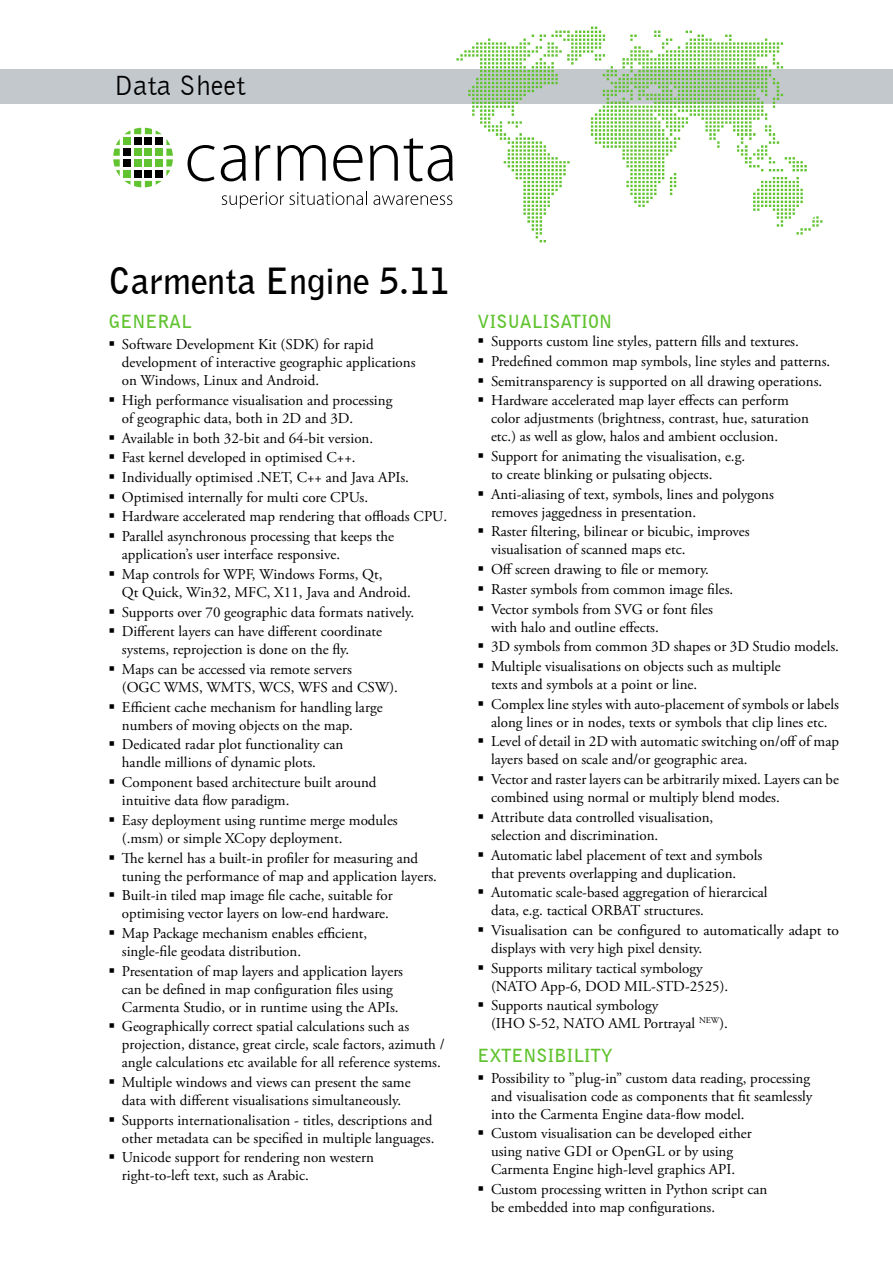
<style>
.page{position:relative;width:893px;height:1263px;background:#fff}
.page>*{position:absolute;margin:0;border:0;box-sizing:border-box;transform-origin:0 0}
.t1{font:700 36px "Bell Gothic BT";color:#000}
.t2{font:28.5px "Bell Gothic BT";color:#000}
.t3{font:700 18px "Bell Gothic BT";color:#60c32f}
.t4{font:15px/18px "Adobe Garamond Pro";color:#000}
</style>
<div class="page">
<div style="left:0;top:69px;width:893px;height:34px;background:#c3c8cd"></div>
<svg style="left:456px;top:27px;width:366px;height:215px"></svg>
<svg style="left:113px;top:128px;width:60px;height:59px"></svg>
<svg style="left:188px;top:145px;width:27px;height:36px"></svg>
<svg style="left:221px;top:145px;width:25px;height:36px"></svg>
<svg style="left:255px;top:145px;width:15px;height:36px"></svg>
<svg style="left:277px;top:145px;width:49px;height:36px"></svg>
<svg style="left:333px;top:145px;width:30px;height:36px"></svg>
<svg style="left:370px;top:145px;width:28px;height:36px"></svg>
<svg style="left:404px;top:138px;width:49px;height:43px"></svg>
<svg style="left:222px;top:191px;width:145px;height:18px"></svg>
<svg style="left:373px;top:195px;width:79px;height:10px"></svg>
<p class="t2" style="left:115px;top:68px;width:132px">Data Sheet</p>
<p class="t1" style="left:108px;top:258px;width:342px">Carmenta Engine 5.11</p>
<p class="t3" style="left:108px;top:310px;width:85px">GENERAL</p>
<p class="t4" style="left:122px;top:336px;width:295px">Software Development Kit (SDK) for rapid development of interactive geographic applications on Windows, Linux and Android.</p>
<p class="t4" style="left:122px;top:392px;width:272px">High performance visualisation and processing of geographic data, both in 2D and 3D.</p>
<p class="t4" style="left:122px;top:429px;width:253px">Available in both 32-bit and 64-bit version.</p>
<p class="t4" style="left:122px;top:449px;width:235px">Fast kernel developed in optimised C++.</p>
<p class="t4" style="left:122px;top:469px;width:289px">Individually optimised .NET, C++ and Java APIs.</p>
<p class="t4" style="left:122px;top:488px;width:248px">Optimised internally for multi core CPUs.</p>
<p class="t4" style="left:122px;top:508px;width:327px">Hardware accelerated map rendering that offloads CPU.</p>
<p class="t4" style="left:122px;top:528px;width:274px">Parallel asynchronous processing that keeps the application’s user interface responsive.</p>
<p class="t4" style="left:122px;top:566px;width:291px">Map controls for WPF, Windows Forms, Qt,<br>Qt Quick, Win32, MFC, X11, Java and Android.</p>
<p class="t4" style="left:122px;top:603px;width:294px">Supports over 70 geographic data formats natively.</p>
<p class="t4" style="left:122px;top:623px;width:262px">Different layers can have different coordinate systems, reprojection is done on the fly.</p>
<p class="t4" style="left:122px;top:661px;width:277px">Maps can be accessed via remote servers<br>(OGC WMS, WMTS, WCS, WFS and CSW).</p>
<p class="t4" style="left:122px;top:698px;width:262px">Efficient cache mechanism for handling large numbers of moving objects on the map.</p>
<p class="t4" style="left:122px;top:736px;width:223px">Dedicated radar plot functionality can handle millions of dynamic plots.</p>
<p class="t4" style="left:122px;top:774px;width:256px">Component based architecture built around intuitive data flow paradigm.</p>
<p class="t4" style="left:122px;top:811px;width:277px">Easy deployment using runtime merge modules (.msm) or simple XCopy deployment.</p>
<p class="t4" style="left:122px;top:849px;width:316px">The kernel has a built-in profiler for measuring and tuning the performance of map and application layers.</p>
<p class="t4" style="left:122px;top:887px;width:272px">Built-in tiled map image file cache, suitable for optimising vector layers on low-end hardware.</p>
<p class="t4" style="left:122px;top:925px;width:247px">Map Package mechanism enables efficient, single-file geodata distribution.</p>
<p class="t4" style="left:122px;top:962px;width:283px">Presentation of map layers and application layers can be defined in map configuration files using<br>Carmenta Studio, or in runtime using the APIs.</p>
<p class="t4" style="left:122px;top:1018px;width:324px">Geographically correct spatial calculations such as projection, distance, great circle, scale factors, azimuth / angle calculations etc available for all reference systems.</p>
<p class="t4" style="left:122px;top:1074px;width:290px">Multiple windows and views can present the same data with different visualisations simultaneously.</p>
<p class="t4" style="left:122px;top:1111px;width:314px">Supports internationalisation - titles, descriptions and other metadata can be specified in multiple languages.</p>
<p class="t4" style="left:122px;top:1149px;width:253px">Unicode support for rendering non western right-to-left text, such as Arabic.</p>
<p class="t3" style="left:477px;top:310px;width:136px">VISUALISATION</p>
<p class="t4" style="left:491px;top:333px;width:309px">Supports custom line styles, pattern fills and textures.</p>
<p class="t4" style="left:491px;top:353px;width:341px">Predefined common map symbols, line styles and patterns.</p>
<p class="t4" style="left:491px;top:372px;width:333px">Semitransparency is supported on all drawing operations.</p>
<p class="t4" style="left:491px;top:392px;width:320px">Hardware accelerated map layer effects can perform color adjustments (brightness, contrast, hue, saturation etc.) as well as glow, halos and ambient occlusion.</p>
<p class="t4" style="left:491px;top:448px;width:256px">Support for animating the visualisation, e.g. to create blinking or pulsating objects.</p>
<p class="t4" style="left:491px;top:485px;width:284px">Anti-aliasing of text, symbols, lines and polygons removes jaggedness in presentation.</p>
<p class="t4" style="left:491px;top:523px;width:260px">Raster filtering, bilinear or bicubic, improves visualisation of scanned maps etc.</p>
<p class="t4" style="left:491px;top:561px;width:219px">Off screen drawing to file or memory.</p>
<p class="t4" style="left:491px;top:581px;width:244px">Raster symbols from common image files.</p>
<p class="t4" style="left:491px;top:600px;width:223px">Vector symbols from SVG or font files with halo and outline effects.</p>
<p class="t4" style="left:491px;top:638px;width:349px">3D symbols from common 3D shapes or 3D Studio models.</p>
<p class="t4" style="left:491px;top:658px;width:291px">Multiple visualisations on objects such as multiple texts and symbols at a point or line.</p>
<p class="t4" style="left:491px;top:695px;width:349px">Complex line styles with auto-placement of symbols or labels along lines or in nodes, texts or symbols that clip lines etc.</p>
<p class="t4" style="left:491px;top:733px;width:349px">Level of detail in 2D with automatic switching on/off of map layers based on scale and/or geographic area.</p>
<p class="t4" style="left:491px;top:771px;width:349px">Vector and raster layers can be arbitrarily mixed. Layers can be combined using normal or multiply blend modes.</p>
<p class="t4" style="left:491px;top:808px;width:224px">Attribute data controlled visualisation, selection and discrimination.</p>
<p class="t4" style="left:491px;top:846px;width:273px">Automatic label placement of text and symbols that prevents overlapping and duplication.</p>
<p class="t4" style="left:491px;top:884px;width:278px">Automatic scale-based aggregation of hierarcical data, e.g. tactical ORBAT structures.</p>
<p class="t4" style="left:491px;top:922px;width:349px">Visualisation can be configured to automatically adapt to displays with very high pixel density.</p>
<p class="t4" style="left:491px;top:959px;width:239px">Supports military tactical symbology (NATO App-6, DOD MIL-STD-2525).</p>
<p class="t4" style="left:491px;top:997px;width:238px">Supports nautical symbology<br>(IHO S-52, NATO AML Portrayal <sup>NEW</sup>).</p>
<p class="t3" style="left:477px;top:1043px;width:137px">EXTENSIBILITY</p>
<p class="t4" style="left:491px;top:1069px;width:323px">Possibility to ”plug-in” custom data reading, processing and visualisation code as components that fit seamlessly into the Carmenta Engine data-flow model.</p>
<p class="t4" style="left:491px;top:1125px;width:262px">Custom visualisation can be developed either using native GDI or OpenGL or by using<br>Carmenta Engine high-level graphics API.</p>
<p class="t4" style="left:491px;top:1181px;width:278px">Custom processing written in Python script can be embedded into map configurations.</p>
</div>
